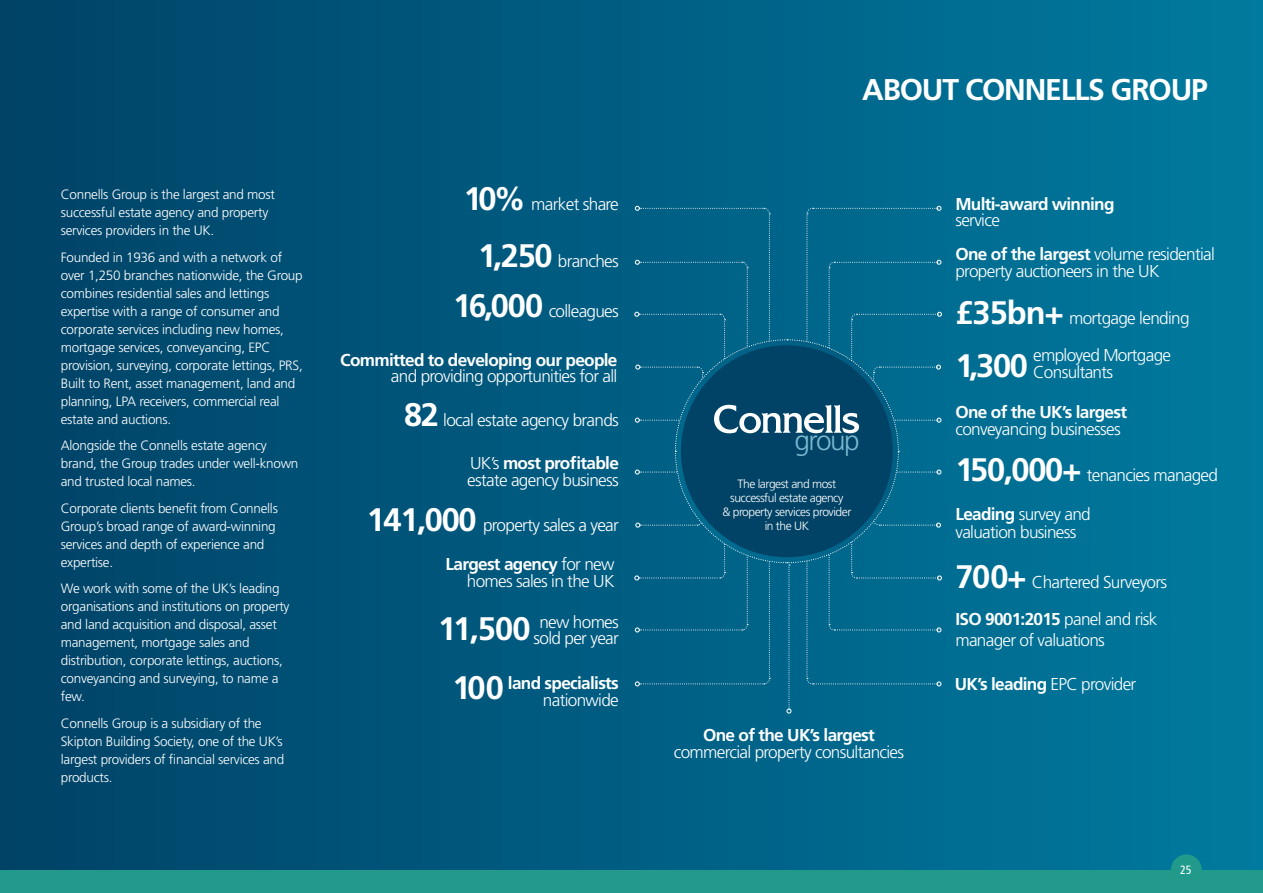
<style>
.page{position:relative;width:1263px;height:893px;background:#fff}
.page>*{position:absolute;margin:0;border:0;box-sizing:border-box;transform-origin:0 0}
.t1{font:700 32.55px "Frutiger LT Std";color:#fff}
.t2{font:700 30px "Frutiger LT Std";letter-spacing:-.04em;color:#fff}
.t3{font:300 27.9px "Frutiger LT Std";letter-spacing:-.055em;color:#7cb9d0}
.t4{font:300 17.25px/17.2px "Frutiger LT Std";letter-spacing:-.04em;color:#fff}
.t5{font:700 17.25px/17px "Frutiger LT Std";letter-spacing:-.04em;color:#fff;text-align:right}
.t6{font:300 13.5px/18px "Frutiger LT Std";letter-spacing:-.02em;color:#fff}
.t7{font:300 12px/14.1px "Frutiger LT Std";letter-spacing:-.04em;color:#fff;text-align:center}
.t8{font:condensed 12px "Frutiger LT Std";color:#fff}
.s1{font-weight:700;font-size:32.55px}
.s2{font-weight:700}
.s3{font-size:32.55px}
.s4{font-weight:300}
</style>
<div class="page">
<div style="left:0;top:0;width:1263px;height:893px;background:linear-gradient(to right,#004267,#007a9f)"></div>
<svg style="left:634px;top:206px;width:308px;height:508px"></svg>
<div style="left:0;top:870px;width:1263px;height:23px;background:#219a8b"></div>
<div style="left:1171px;top:854px;width:31px;height:31px;background:#219a8b;border-radius:50%"></div>
<p class="t6" style="left:61px;top:186px;width:216px">Connells Group is the largest and most successful estate agency and property services providers in the UK.</p>
<p class="t6" style="left:61px;top:248px;width:243px">Founded in 1936 and with a network of over 1,250 branches nationwide, the Group combines residential sales and lettings expertise with a range of consumer and corporate services including new homes, mortgage services, conveyancing, EPC provision, surveying, corporate lettings, PRS, Built to Rent, asset management, land and planning, LPA receivers, commercial real estate and auctions.</p>
<p class="t6" style="left:61px;top:437px;width:239px">Alongside the Connells estate agency brand, the Group trades under well-known and trusted local names.</p>
<p class="t6" style="left:61px;top:499px;width:219px">Corporate clients benefit from Connells<br>Group’s broad range of award-winning services and depth of experience and expertise.</p>
<p class="t6" style="left:61px;top:580px;width:230px">We work with some of the UK’s leading organisations and institutions on property and land acquisition and disposal, asset management, mortgage sales and distribution, corporate lettings, auctions, conveyancing and surveying, to name a few.</p>
<p class="t6" style="left:61px;top:714px;width:225px">Connells Group is a subsidiary of the Skipton Building Society, one of the UK’s largest providers of financial services and products.</p>
<p class="t4" style="left:464px;top:195px;width:157px"><span class="s1">10%</span> market share</p>
<p class="t4" style="left:478px;top:252px;width:142px"><span class="s1">1,250</span> branches</p>
<p class="t4" style="left:453px;top:303px;width:167px"><span class="s1">16,000</span> colleagues</p>
<p class="t5" style="left:340px;top:351px;width:279px">Committed to developing our people</p>
<p class="t4" style="left:391px;top:367px;width:228px">and providing opportunities for all</p>
<p class="t4" style="left:404px;top:411px;width:216px"><span class="s1">82</span> local estate agency brands</p>
<p class="t4" style="left:467px;top:454px;width:153px">UK’s <span class="s2">most profitable </span>estate agency business</p>
<p class="t4" style="left:367px;top:517px;width:254px"><span class="s1">141,000</span> property sales a year</p>
<p class="t4" style="left:446px;top:555px;width:170px;text-align:right"><span class="s2">Largest agency</span> for new homes sales in the UK</p>
<p class="t4" style="left:438px;top:613px;width:182px;text-align:right"><span class="s1">11,500</span> new homes sold per year</p>
<p class="t5" style="left:452px;top:674px;width:168px"><span class="s3">100</span> land specialists <span class="s4">nationwide</span></p>
<h2 class="t2" style="left:862px;top:72px;width:347px">ABOUT CONNELLS GROUP</h2>
<p class="t5" style="left:955px;top:196px;width:161px">Multi-award winning</p>
<p class="t4" style="left:955px;top:212px;width:46px">service</p>
<p class="t4" style="left:955px;top:245px;width:261px"><span class="s2">One of the largest</span> volume residential property auctioneers in the UK</p>
<p class="t4" style="left:955px;top:310px;width:236px"><span class="s1">£35bn+</span> mortgage lending</p>
<h3 class="t3" style="left:794px;top:425px;width:67px">group</h3>
<p class="t7" style="left:722px;top:477px;width:130px">The largest and most successful estate agency<br>&amp; property services provider in the UK</p>
<p class="t5" style="left:703px;top:727px;width:173px">One of the UK’s largest</p>
<p class="t4" style="left:674px;top:743px;width:232px">commercial property consultancies</p>
<h1 class="t1" style="left:955px;top:346px;width:74px">1,300</h1>
<p class="t4" style="left:1033px;top:348px;width:139px;line-height:16.4px">employed Mortgage<br>Consultants</p>
<p class="t5" style="left:955px;top:403px;width:173px">One of the UK’s largest</p>
<p class="t4" style="left:955px;top:421px;width:167px">conveyancing businesses</p>
<p class="t4" style="left:955px;top:466px;width:264px"><span class="s1">150,000+</span> tenancies managed</p>
<p class="t4" style="left:955px;top:506px;width:137px"><span class="s2">Leading</span> survey and valuation business</p>
<p class="t4" style="left:955px;top:574px;width:213px"><span class="s1">700+</span> Chartered Surveyors</p>
<p class="t4" style="left:955px;top:609px;width:204px;line-height:20.5px"><span class="s2">ISO 9001:2015</span> panel and risk manager of valuations</p>
<p class="t5" style="left:955px;top:676px;width:183px">UK’s leading <span class="s4">EPC provider</span></p>
<p class="t8" style="left:1180px;top:863px;width:13px">25</p>
</div>
